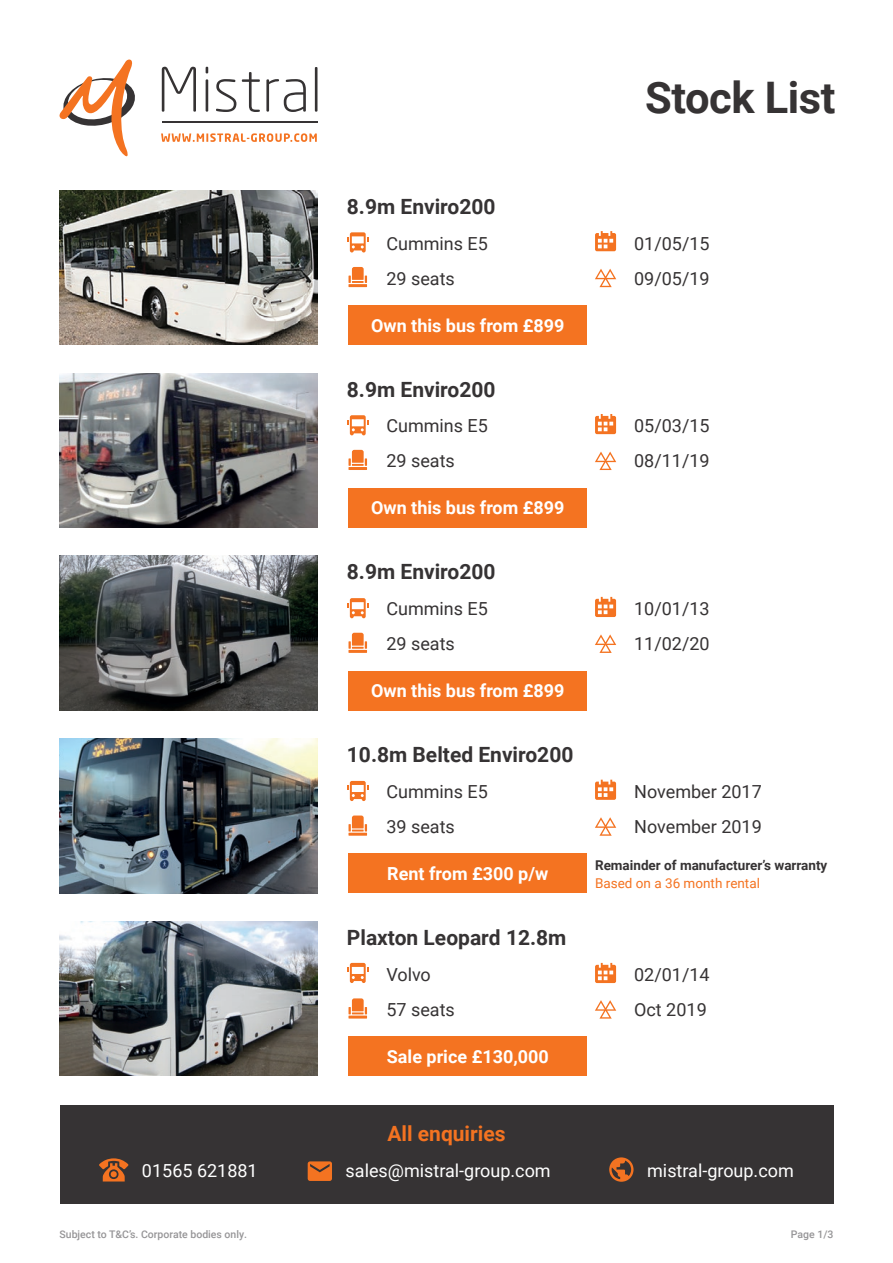
<style>
.page{position:relative;width:893px;height:1263px;background:#fff}
.page>*{position:absolute;margin:0;border:0;box-sizing:border-box;transform-origin:0 0}
.t1{font:700 43.5px "Roboto";letter-spacing:-.01em;color:#363334}
.t2{font:700 21px "Roboto";color:#363334}
.t3{font:700 21px "Roboto";color:#f47321}
.t4{font:18px "Roboto";color:#363334}
.t5{font:700 18px "Roboto";color:#fff}
.t6{font:18px "Roboto";color:#fff}
.t7{font:700 13.5px/18px "Roboto";color:#363334}
.t8{font:500 10.5px "Roboto";color:#969597}
.s1{font-weight:400;color:#f47321}
</style>
<div class="page">
<div style="left:60px;top:1104px;width:773px;height:99px;background:#363334"></div>
<svg style="left:609px;top:1157px;width:24px;height:25px"></svg>
<svg style="left:308px;top:1161px;width:24px;height:20px"></svg>
<svg style="left:99px;top:1158px;width:29px;height:23px"></svg>
<svg style="left:59px;top:59px;width:76px;height:98px"></svg>
<svg style="left:161px;top:133px;width:156px;height:9px"></svg>
<hr style="left:162px;top:121px;width:155px;height:2px;background:#363334">
<svg style="left:162px;top:67px;width:34px;height:45px"></svg>
<svg style="left:206px;top:67px;width:2px;height:45px"></svg>
<svg style="left:216px;top:79px;width:20px;height:33px"></svg>
<svg style="left:242px;top:72px;width:18px;height:40px"></svg>
<svg style="left:266px;top:79px;width:40px;height:33px"></svg>
<svg style="left:315px;top:67px;width:2px;height:45px"></svg>
<svg style="left:347px;top:232px;width:22px;height:21px"></svg>
<hr style="left:348px;top:284px;width:19px;height:3px;background:#f47321">
<svg style="left:349px;top:267px;width:18px;height:16px"></svg>
<svg style="left:595px;top:269px;width:21px;height:18px"></svg>
<svg style="left:595px;top:231px;width:21px;height:20px"></svg>
<img style="left:60px;top:190px;width:257px;height:154px">
<div style="left:348px;top:305px;width:239px;height:39px;background:#f47321"></div>
<svg style="left:347px;top:415px;width:22px;height:20px"></svg>
<hr style="left:348px;top:467px;width:19px;height:3px;background:#f47321">
<svg style="left:349px;top:450px;width:18px;height:16px"></svg>
<svg style="left:595px;top:452px;width:21px;height:18px"></svg>
<svg style="left:595px;top:414px;width:21px;height:20px"></svg>
<img style="left:60px;top:373px;width:257px;height:154px">
<div style="left:348px;top:488px;width:239px;height:39px;background:#f47321"></div>
<img style="left:60px;top:556px;width:257px;height:154px">
<svg style="left:347px;top:598px;width:22px;height:20px"></svg>
<hr style="left:348px;top:650px;width:19px;height:3px;background:#f47321">
<svg style="left:349px;top:633px;width:18px;height:16px"></svg>
<svg style="left:595px;top:634px;width:21px;height:19px"></svg>
<svg style="left:595px;top:597px;width:21px;height:20px"></svg>
<div style="left:348px;top:671px;width:239px;height:39px;background:#f47321"></div>
<svg style="left:347px;top:781px;width:22px;height:20px"></svg>
<hr style="left:348px;top:833px;width:19px;height:3px;background:#f47321">
<svg style="left:349px;top:815px;width:18px;height:16px"></svg>
<svg style="left:595px;top:817px;width:21px;height:19px"></svg>
<svg style="left:595px;top:780px;width:21px;height:20px"></svg>
<img style="left:60px;top:739px;width:257px;height:154px">
<div style="left:348px;top:854px;width:239px;height:39px;background:#f47321"></div>
<svg style="left:347px;top:963px;width:22px;height:20px"></svg>
<hr style="left:348px;top:1015px;width:19px;height:3px;background:#f47321">
<svg style="left:349px;top:998px;width:18px;height:16px"></svg>
<svg style="left:595px;top:1000px;width:21px;height:18px"></svg>
<svg style="left:595px;top:963px;width:21px;height:20px"></svg>
<img style="left:60px;top:921px;width:257px;height:155px">
<div style="left:348px;top:1036px;width:239px;height:40px;background:#f47321"></div>
<p class="t2" style="left:347px;top:191px;width:150px">8.9m Enviro200</p>
<h1 class="t1" style="left:645px;top:67px;width:192px">Stock List</h1>
<p class="t4" style="left:386px;top:231px;width:103px">Cummins E5</p>
<p class="t4" style="left:386px;top:266px;width:70px">29 seats</p>
<p class="t4" style="left:634px;top:266px;width:77px">09/05/19</p>
<p class="t4" style="left:634px;top:231px;width:77px">01/05/15</p>
<p class="t5" style="left:371px;top:313px;width:195px">Own this bus from £899</p>
<p class="t2" style="left:347px;top:374px;width:150px">8.9m Enviro200</p>
<p class="t4" style="left:386px;top:413px;width:103px">Cummins E5</p>
<p class="t4" style="left:386px;top:448px;width:70px">29 seats</p>
<p class="t4" style="left:634px;top:448px;width:77px">08/11/19</p>
<p class="t4" style="left:634px;top:413px;width:77px">05/03/15</p>
<p class="t5" style="left:371px;top:495px;width:195px">Own this bus from £899</p>
<p class="t2" style="left:347px;top:557px;width:150px">8.9m Enviro200</p>
<p class="t4" style="left:386px;top:596px;width:103px">Cummins E5</p>
<p class="t4" style="left:386px;top:631px;width:70px">29 seats</p>
<p class="t4" style="left:634px;top:631px;width:77px">11/02/20</p>
<p class="t4" style="left:634px;top:596px;width:77px">10/01/13</p>
<p class="t5" style="left:371px;top:678px;width:195px">Own this bus from £899</p>
<p class="t2" style="left:347px;top:740px;width:228px">10.8m Belted Enviro200</p>
<p class="t4" style="left:634px;top:779px;width:129px">November 2017</p>
<p class="t4" style="left:386px;top:779px;width:103px">Cummins E5</p>
<p class="t4" style="left:386px;top:814px;width:70px">39 seats</p>
<p class="t4" style="left:634px;top:814px;width:129px">November 2019</p>
<p class="t5" style="left:387px;top:861px;width:163px">Rent from £300 p/w</p>
<p class="t7" style="left:595px;top:855px;width:234px">Remainder of manufacturer’s warranty<br><span class="s1">Based on a 36 month rental</span></p>
<p class="t2" style="left:347px;top:923px;width:221px">Plaxton Leopard 12.8m</p>
<p class="t4" style="left:386px;top:962px;width:46px">Volvo</p>
<p class="t4" style="left:386px;top:997px;width:70px">57 seats</p>
<p class="t4" style="left:634px;top:997px;width:74px">Oct 2019</p>
<p class="t4" style="left:634px;top:962px;width:77px">02/01/14</p>
<p class="t5" style="left:387px;top:1044px;width:163px">Sale price £130,000</p>
<p class="t3" style="left:387px;top:1119px;width:120px">All enquiries</p>
<p class="t6" style="left:142px;top:1157px;width:117px">01565 621881</p>
<p class="t6" style="left:346px;top:1158px;width:207px">sales@mistral-group.com</p>
<p class="t6" style="left:647px;top:1158px;width:148px">mistral-group.com</p>
<p class="t8" style="left:60px;top:1227px;width:189px">Subject to T&amp;C’s. Corporate bodies only.</p>
<p class="t8" style="left:791px;top:1227px;width:44px">Page 1/3</p>
</div>
